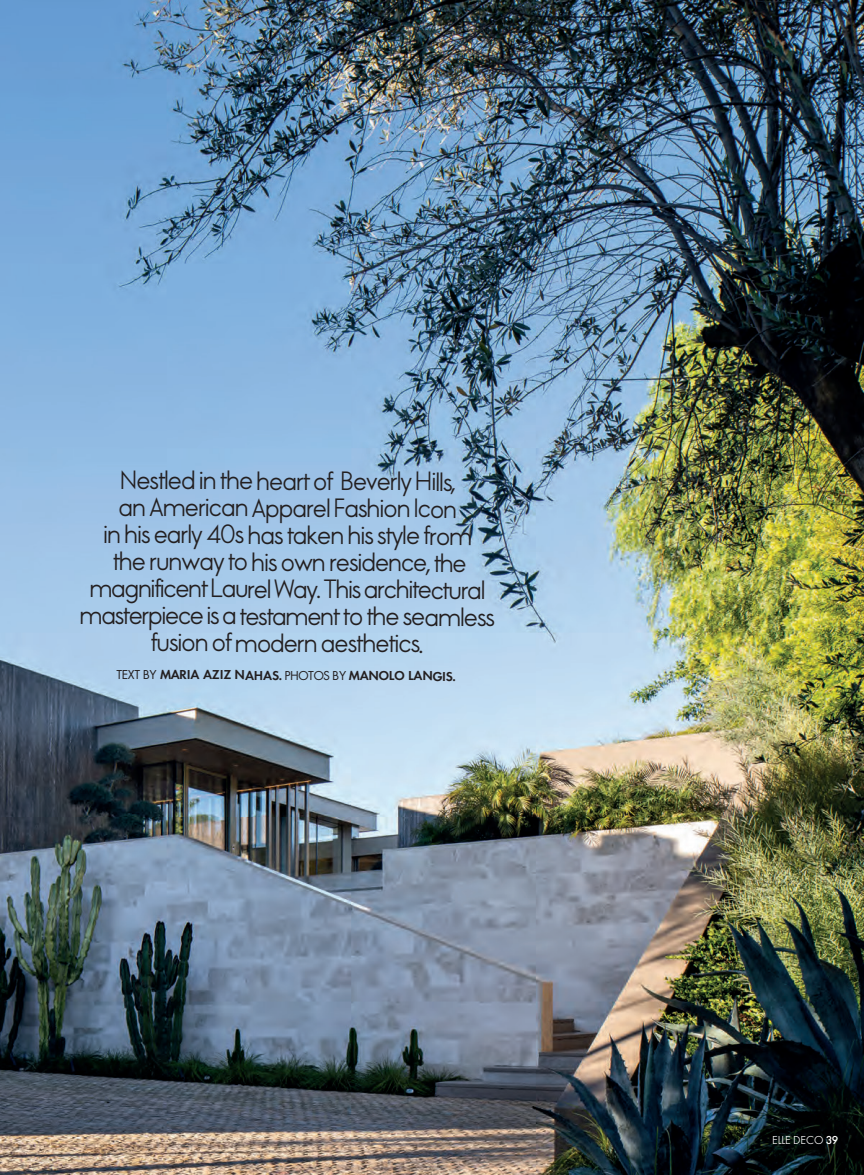
<style>
.page{position:relative;width:864px;height:1175px;background:#fff}
.page>*{position:absolute;margin:0;border:0;box-sizing:border-box;transform-origin:0 0}
.t1{font:500 24px/27px "Elle Nova C Std";letter-spacing:-.02em;color:#231f20;text-align:center}
.t2{font:600 13.5px "Elle Gabor Std";color:#231f20}
.t3{font:12px "Elle Gabor Text";color:#fff}
.s1{font-weight:400}
.s2{font-family:"Elle Gabor Std";font-weight:500}
</style>
<div class="page">
<img style="left:0;top:0;width:864px;height:1174px">
<p class="t1" style="left:80px;top:468px;width:416px">Nestled in the heart of Beverly Hills,<br>an American Apparel Fashion Icon<br>in his early 40s has taken his style from<br>the runway to his own residence, the magnificent Laurel Way. This architectural masterpiece is a testament to the seamless fusion of modern aesthetics.</p>
<p class="t2" style="left:116px;top:667px;width:341px"><span class="s1">TEXT BY</span> MARIA AZIZ NAHAS. <span class="s1">PHOTOS BY</span> MANOLO LANGIS.</p>
<p class="t3" style="left:772px;top:1133px;width:67px">ELLE DECO <span class="s2">39</span></p>
</div>
